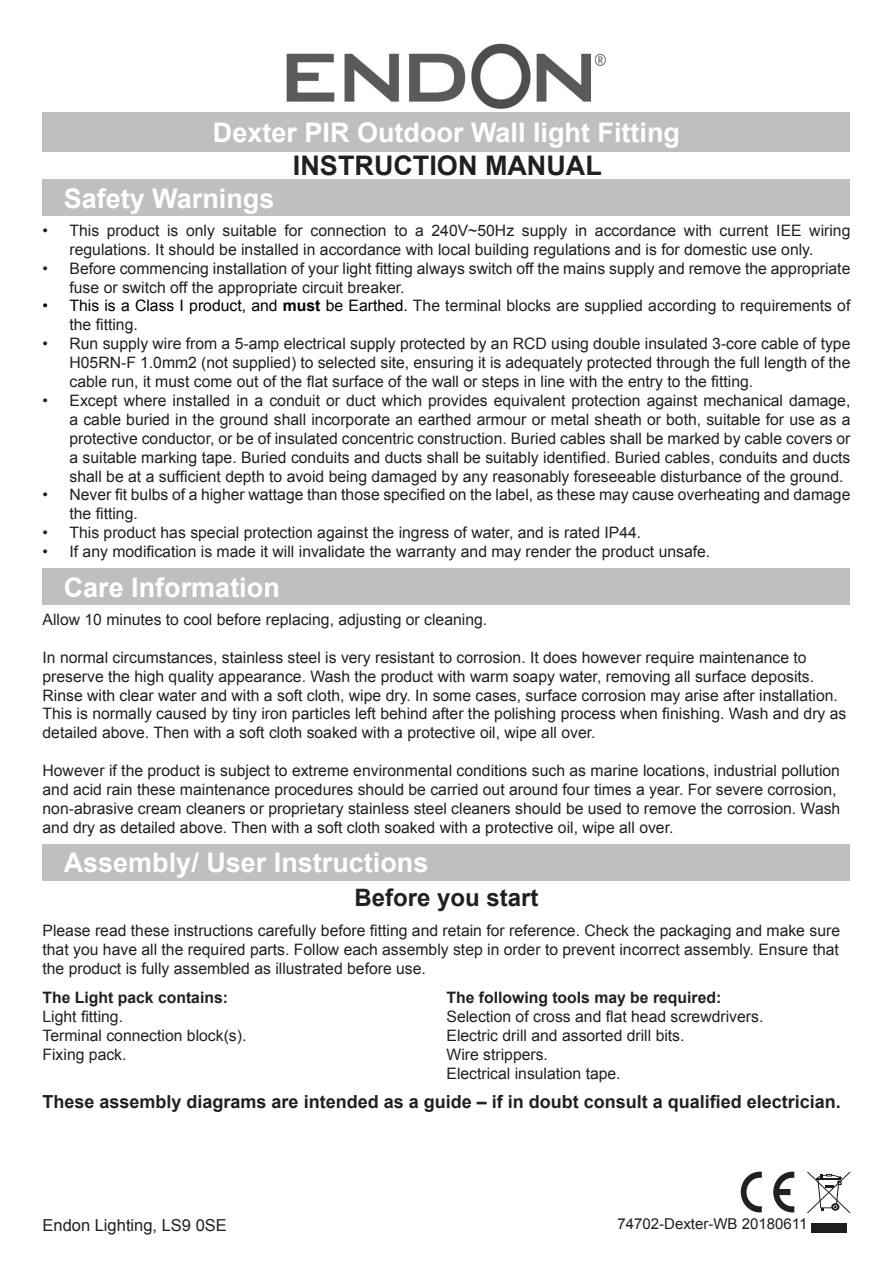
<style>
.page{position:relative;width:893px;height:1263px;background:#fff}
.page>*{position:absolute;margin:0;border:0;box-sizing:border-box;transform-origin:0 0}
.t1{font:700 27px "Arial";color:#fff}
.t2{font:700 27px "Arial";color:#231f20}
.t3{font:700 24px "Arial";color:#231f20}
.t4{font:700 18px "Arial";color:#231f20}
.t5{font:16.5px "Arial";color:#231f20}
.t6{font:15.75px/18.9px "Arial";color:#231f20}
.t7{font:700 15.75px "Arial";color:#231f20}
.t8{font:15px "Arial";color:#231f20}
.s1{color:#000}
.s2{font-weight:700;color:#000}
</style>
<div class="page">
<svg style="left:741px;top:1171px;width:21px;height:41px"></svg>
<svg style="left:773px;top:1171px;width:21px;height:41px"></svg>
<svg style="left:807px;top:1171px;width:43px;height:42px"></svg>
<div style="left:811px;top:1223px;width:36px;height:9px;background:#201d1e"></div>
<div style="left:43px;top:112px;width:807px;height:39px;background:#bfbfbf"></div>
<div style="left:43px;top:180px;width:807px;height:36px;background:#bfbfbf"></div>
<img style="left:286px;top:43px;width:320px;height:66px">
<div style="left:43px;top:844px;width:807px;height:36px;background:#bfbfbf"></div>
<div style="left:43px;top:569px;width:807px;height:36px;background:#bfbfbf"></div>
<p class="t1" style="left:213px;top:114px;width:469px">Dexter PIR Outdoor Wall light Fitting</p>
<p class="t1" style="left:64px;top:180px;width:212px">Safety Warnings</p>
<p class="t2" style="left:293px;top:148px;width:310px">INSTRUCTION MANUAL</p>
<p class="t6" style="left:70px;top:221px;width:782px;text-indent:-27px">• This product is only suitable for connection to a 240V~50Hz supply in accordance with current IEE wiring regulations. It should be installed in accordance with local building regulations and is for domestic use only.</p>
<p class="t6" style="left:70px;top:259px;width:782px;text-indent:-27px">• Before commencing installation of your light fitting always switch off the mains supply and remove the appropriate fuse or switch off the appropriate circuit breaker.</p>
<p class="t6" style="left:70px;top:297px;width:782px;text-indent:-27px"><span class="s1">• This is a Class I product, and</span> <span class="s2">must</span> <span class="s1">be Earthed.</span> The terminal blocks are supplied according to requirements of the fitting.</p>
<p class="t6" style="left:70px;top:334px;width:782px;text-align:justify;text-indent:-27px">• Run supply wire from a 5-amp electrical supply protected by an RCD using double insulated 3-core cable of type H05RN-F 1.0mm2 (not supplied) to selected site, ensuring it is adequately protected through the full length of the cable run, it must come out of the flat surface of the wall or steps in line with the entry to the fitting.</p>
<p class="t6" style="left:70px;top:391px;width:782px;text-align:justify;text-indent:-27px">• Except where installed in a conduit or duct which provides equivalent protection against mechanical damage, a cable buried in the ground shall incorporate an earthed armour or metal sheath or both, suitable for use as a protective conductor, or be of insulated concentric construction. Buried cables shall be marked by cable covers or a suitable marking tape. Buried conduits and ducts shall be suitably identified. Buried cables, conduits and ducts shall be at a sufficient depth to avoid being damaged by any reasonably foreseeable disturbance of the ground.</p>
<p class="t6" style="left:70px;top:486px;width:782px;text-indent:-27px">• Never fit bulbs of a higher wattage than those specified on the label, as these may cause overheating and damage the fitting.</p>
<p class="t6" style="left:43px;top:523px;width:600px">• This product has special protection against the ingress of water, and is rated IP44.</p>
<p class="t6" style="left:43px;top:542px;width:669px">• If any modification is made it will invalidate the warranty and may render the product unsafe.</p>
<p class="t1" style="left:64px;top:569px;width:218px">Care Information</p>
<p class="t6" style="left:43px;top:610px;width:446px">Allow 10 minutes to cool before replacing, adjusting or cleaning.</p>
<p class="t6" style="left:43px;top:648px;width:805px">In normal circumstances, stainless steel is very resistant to corrosion. It does however require maintenance to preserve the high quality appearance. Wash the product with warm soapy water, removing all surface deposits.<br>Rinse with clear water and with a soft cloth, wipe dry. In some cases, surface corrosion may arise after installation.<br>This is normally caused by tiny iron particles left behind after the polishing process when finishing. Wash and dry as detailed above. Then with a soft cloth soaked with a protective oil, wipe all over.</p>
<p class="t6" style="left:43px;top:761px;width:799px">However if the product is subject to extreme environmental conditions such as marine locations, industrial pollution and acid rain these maintenance procedures should be carried out around four times a year. For severe corrosion, non-abrasive cream cleaners or proprietary stainless steel cleaners should be used to remove the corrosion. Wash and dry as detailed above. Then with a soft cloth soaked with a protective oil, wipe all over.</p>
<p class="t1" style="left:64px;top:844px;width:366px">Assembly/ User Instructions</p>
<p class="t3" style="left:354px;top:882px;width:186px">Before you start</p>
<p class="t6" style="left:43px;top:921px;width:799px;text-align:justify">Please read these instructions carefully before fitting and retain for reference. Check the packaging and make sure that you have all the required parts. Follow each assembly step in order to prevent incorrect assembly. Ensure that the product is fully assembled as illustrated before use.</p>
<p class="t7" style="left:43px;top:987px;width:187px">The Light pack contains:</p>
<p class="t6" style="left:43px;top:1007px;width:82px">Light fitting.</p>
<p class="t6" style="left:43px;top:1026px;width:205px">Terminal connection block(s).</p>
<p class="t6" style="left:43px;top:1045px;width:86px">Fixing pack.</p>
<p class="t7" style="left:446px;top:987px;width:276px">The following tools may be required:</p>
<p class="t6" style="left:446px;top:1007px;width:318px">Selection of cross and flat head screwdrivers.</p>
<p class="t6" style="left:446px;top:1026px;width:240px">Electric drill and assorted drill bits.</p>
<p class="t6" style="left:446px;top:1045px;width:103px">Wire strippers.</p>
<p class="t6" style="left:446px;top:1064px;width:176px">Electrical insulation tape.</p>
<p class="t4" style="left:43px;top:1089px;width:800px">These assembly diagrams are intended as a guide – if in doubt consult a qualified electrician.</p>
<p class="t5" style="left:43px;top:1214px;width:186px">Endon Lighting, LS9 0SE</p>
<p class="t8" style="left:617px;top:1214px;width:191px">74702-Dexter-WB 20180611</p>
</div>
